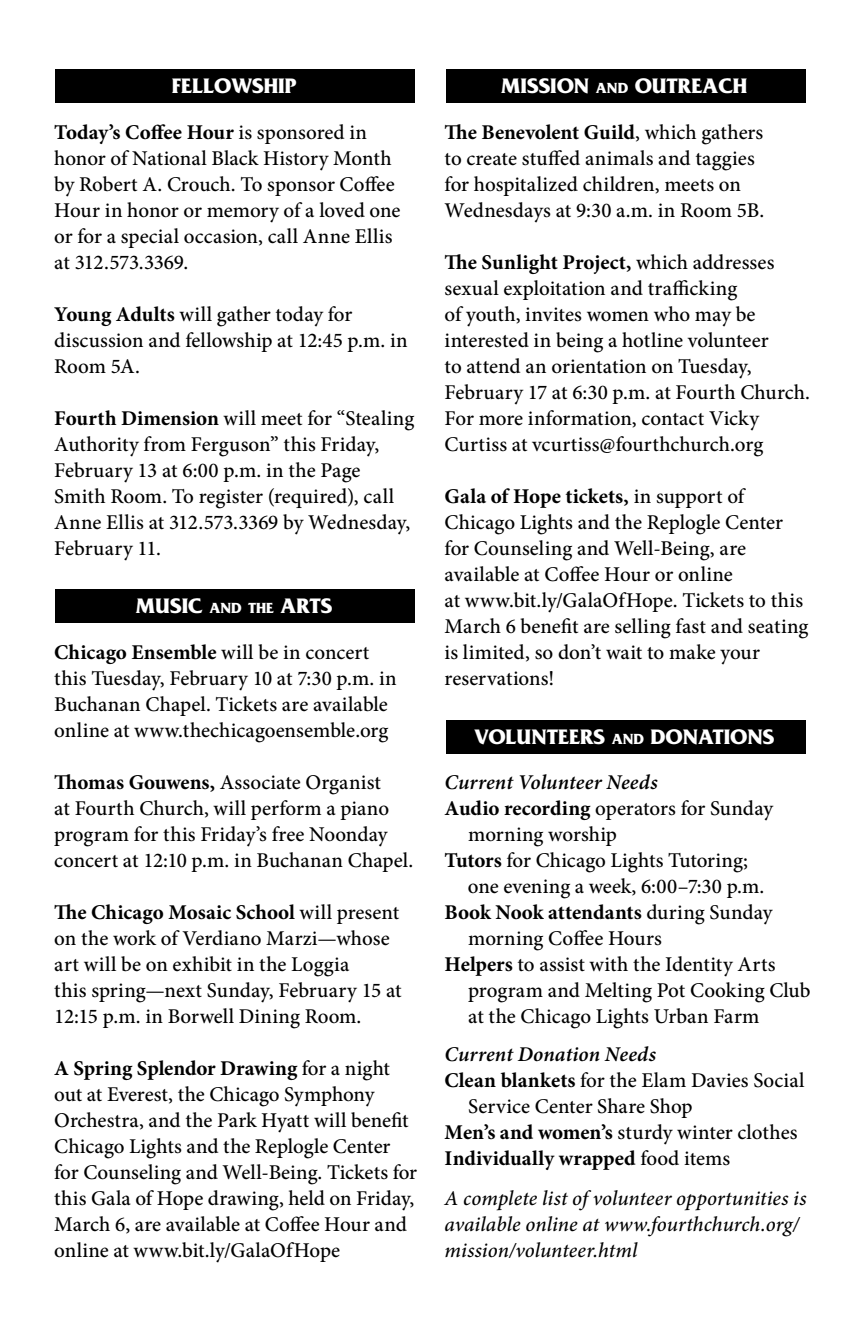
<style>
.page{position:relative;width:864px;height:1332px;background:#fff}
.page>*{position:absolute;margin:0;border:0;box-sizing:border-box;transform-origin:0 0}
.t1{font:700 22px "Friz Quadrata Std";color:#fff}
.t2{font:500 21px/26px "Minion Pro";color:#000}
.t3{font:italic 500 21px/26px "Minion Pro";color:#000}
.t4{font:700 21px "Minion Pro";letter-spacing:.005em;color:#000}
.t5{font:italic 600 21px "Minion Pro";letter-spacing:.005em;color:#000}
.s1{font-weight:700}
.s2{font-size:15.4px}
.s3{font-weight:500}
</style>
<div class="page">
<div style="left:446px;top:720px;width:360px;height:34px;background:#000"></div>
<div style="left:446px;top:70px;width:360px;height:33px;background:#000"></div>
<div style="left:56px;top:590px;width:359px;height:33px;background:#000"></div>
<div style="left:56px;top:70px;width:359px;height:33px;background:#000"></div>
<p class="t1" style="left:172px;top:74px;width:126px">FELLOWSHIP</p>
<p class="t2" style="left:54px;top:120px;width:348px"><span class="s1">Today’s Coffee Hour</span> is sponsored in honor of National Black History Month by Robert A. Crouch. To sponsor Coffee Hour in honor or memory of a loved one or for a special occasion, call Anne Ellis at 312.573.3369.</p>
<p class="t2" style="left:54px;top:302px;width:355px"><span class="s1">Young Adults</span> will gather today for discussion and fellowship at 12:45 p.m. in<br>Room 5A.</p>
<p class="t2" style="left:54px;top:406px;width:362px"><span class="s1">Fourth Dimension</span> will meet for “Stealing Authority from Ferguson” this Friday, February 13 at 6:00 p.m. in the Page Smith Room. To register (required), call Anne Ellis at 312.573.3369 by Wednesday, February 11.</p>
<p class="t1" style="left:136px;top:594px;width:198px">MUSIC <span class="s2">AND THE</span> ARTS</p>
<p class="t2" style="left:54px;top:640px;width:344px"><span class="s1">Chicago Ensemble</span> will be in concert this Tuesday, February 10 at 7:30 p.m. in Buchanan Chapel. Tickets are available online at www.thechicagoensemble.org</p>
<p class="t2" style="left:54px;top:770px;width:361px"><span class="s1">Thomas Gouwens,</span> Associate Organist<br>at Fourth Church, will perform a piano program for this Friday’s free Noonday concert at 12:10 p.m. in Buchanan Chapel.</p>
<p class="t2" style="left:54px;top:900px;width:349px"><span class="s1">The Chicago Mosaic School</span> will present on the work of Verdiano Marzi—whose art will be on exhibit in the Loggia<br>this spring—next Sunday, February 15 at 12:15 p.m. in Borwell Dining Room.</p>
<p class="t2" style="left:54px;top:1056px;width:364px"><span class="s1">A Spring Splendor Drawing</span> for a night out at Everest, the Chicago Symphony Orchestra, and the Park Hyatt will benefit Chicago Lights and the Replogle Center for Counseling and Well-Being. Tickets for this Gala of Hope drawing, held on Friday, March 6, are available at Coffee Hour and online at www.bit.ly/GalaOfHope</p>
<p class="t1" style="left:501px;top:74px;width:248px">MISSION <span class="s2">AND</span> OUTREACH</p>
<p class="t2" style="left:445px;top:120px;width:321px"><span class="s1">The Benevolent Guild</span>, which gathers to create stuffed animals and taggies for hospitalized children, meets on Wednesdays at 9:30 a.m. in Room 5B.</p>
<p class="t2" style="left:445px;top:250px;width:367px"><span class="s1">The Sunlight Project,</span> which addresses sexual exploitation and trafficking<br>of youth, invites women who may be interested in being a hotline volunteer<br>to attend an orientation on Tuesday, February 17 at 6:30 p.m. at Fourth Church.<br>For more information, contact Vicky Curtiss at vcurtiss@fourthchurch.org</p>
<p class="t2" style="left:445px;top:483px;width:365px"><span class="s1">Gala of Hope tickets,</span> in support of Chicago Lights and the Replogle Center for Counseling and Well-Being, are available at Coffee Hour or online<br>at www.bit.ly/GalaOfHope. Tickets to this March 6 benefit are selling fast and seating is limited, so don’t wait to make your reservations!</p>
<p class="t1" style="left:474px;top:724px;width:301px">VOLUNTEERS <span class="s2">AND</span> DONATIONS</p>
<p class="t5" style="left:445px;top:770px;width:215px">Current Volunteer Needs</p>
<p class="t2" style="left:445px;top:795px;width:330px"><span class="s1">Audio recording</span> operators for Sunday</p>
<p class="t2" style="left:468px;top:821px;width:150px">morning worship</p>
<p class="t2" style="left:445px;top:847px;width:305px"><span class="s1">Tutors</span> for Chicago Lights Tutoring;</p>
<p class="t2" style="left:468px;top:873px;width:298px">one evening a week, 6:00–7:30 p.m.</p>
<p class="t4" style="left:445px;top:898px;width:330px">Book Nook attendants <span class="s3">during Sunday</span></p>
<p class="t2" style="left:468px;top:925px;width:195px">morning Coffee Hours</p>
<p class="t2" style="left:445px;top:951px;width:332px"><span class="s1">Helpers</span> to assist with the Identity Arts</p>
<p class="t2" style="left:468px;top:977px;width:344px">program and Melting Pot Cooking Club</p>
<p class="t2" style="left:468px;top:1003px;width:293px">at the Chicago Lights Urban Farm</p>
<p class="t5" style="left:445px;top:1042px;width:213px">Current Donation Needs</p>
<p class="t2" style="left:445px;top:1067px;width:362px"><span class="s1">Clean blankets</span> for the Elam Davies Social</p>
<p class="t2" style="left:468px;top:1093px;width:226px">Service Center Share Shop</p>
<p class="t2" style="left:445px;top:1119px;width:355px"><span class="s1">Men’s and women’s</span> sturdy winter clothes</p>
<p class="t4" style="left:445px;top:1144px;width:287px">Individually wrapped <span class="s3">food items</span></p>
<p class="t3" style="left:445px;top:1185px;width:364px">A complete list of volunteer opportunities is available online at www.fourthchurch.org/ mission/volunteer.html</p>
</div>
